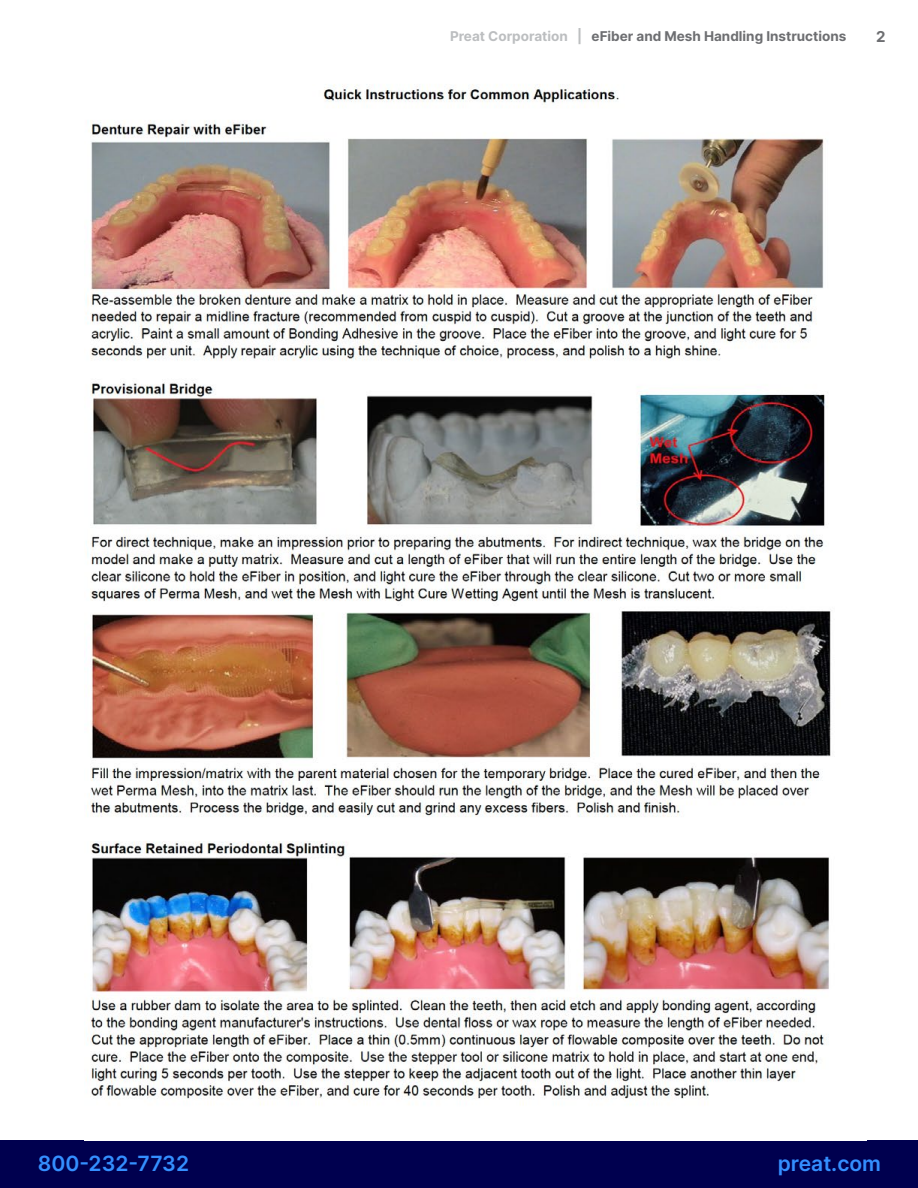
<style>
.page{position:relative;width:918px;height:1188px;background:#fff}
.page>*{position:absolute;margin:0;border:0;box-sizing:border-box;transform-origin:0 0}
.t1{font:21px "Inter";color:#348fff}
.t2{font:15px "Inter";color:#6d6e71}
.t3{font:13.5px "Inter";color:#6d6e71}
.s1{color:#bcbec0}
</style>
<div class="page">
<div style="left:0;top:1140px;width:918px;height:48px;background:#00004f"></div>
<img style="left:86px;top:84px;width:745px;height:1021px">
<p class="t3" style="left:450px;top:26px;width:398px"><span class="s1">Preat Corporation |</span> eFiber and Mesh Handling Instructions</p>
<p class="t2" style="left:876px;top:25px;width:11px">2</p>
<h1 class="t1" style="left:38px;top:1148px;width:153px">800-232-7732</h1>
<h1 class="t1" style="left:778px;top:1148px;width:105px">preat.com</h1>
</div>
